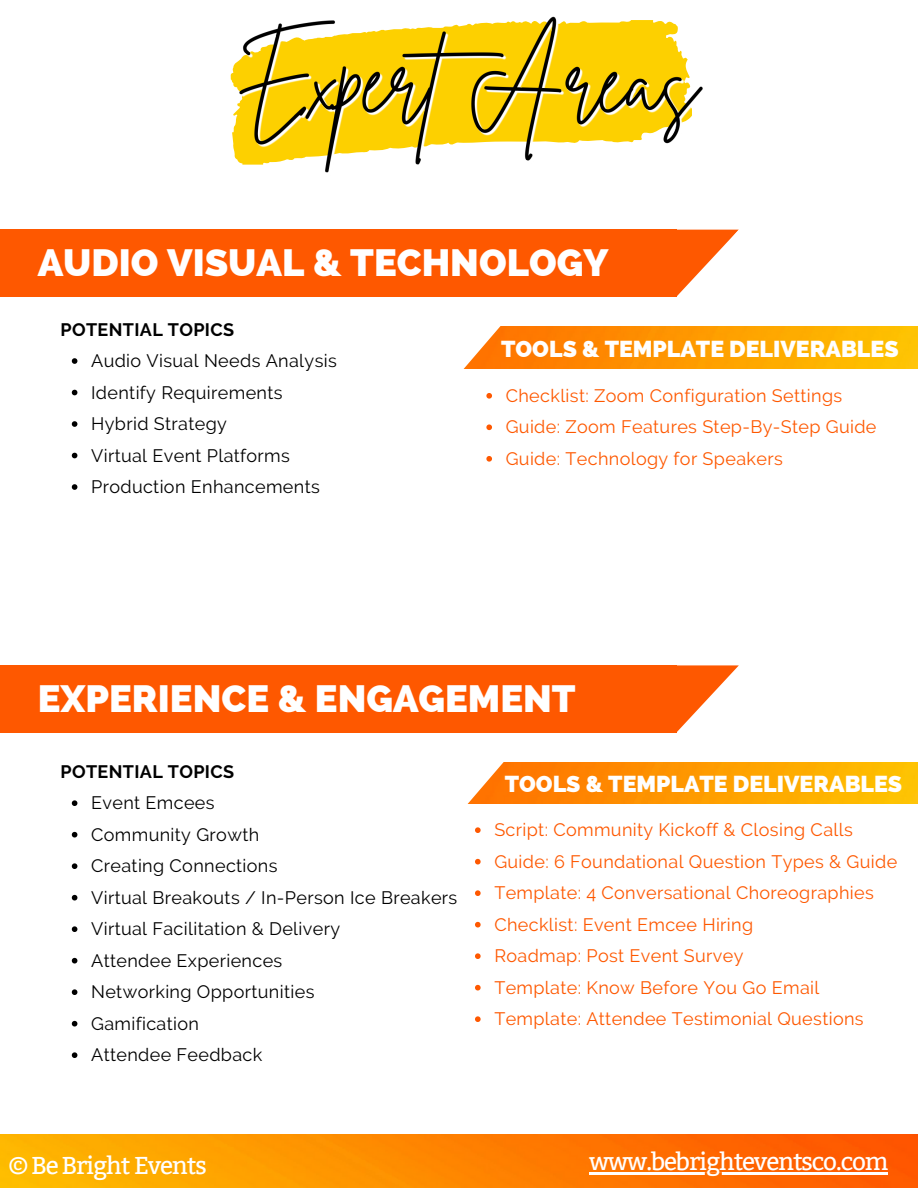
<style>
.page{position:relative;width:918px;height:1188px;background:#fff}
.page>*{position:absolute;margin:0;border:0;box-sizing:border-box;transform-origin:0 0}
.t1{font:800 38.1px "Raleway";color:#fff}
.t2{font:24.3px "Bitter";letter-spacing:-.05em;color:#fff}
.t3{font:800 23.1px "Raleway";color:#fff}
.t4{font:18px "Raleway";letter-spacing:.02em;color:#fe5800}
.t5{font:18px "Raleway";letter-spacing:.02em;color:#000}
.t6{font:700 18px "Raleway";letter-spacing:.02em;color:#000}
</style>
<div class="page">
<img style="left:0;top:1134px;width:918px;height:54px">
<div style="left:0;top:665px;width:677px;height:68px;background:#fe5800"></div>
<svg style="left:677px;top:665px;width:62px;height:67px"></svg>
<svg style="left:72px;top:800px;width:5px;height:6px"></svg>
<svg style="left:72px;top:832px;width:5px;height:6px"></svg>
<svg style="left:72px;top:863px;width:5px;height:6px"></svg>
<svg style="left:72px;top:895px;width:5px;height:6px"></svg>
<svg style="left:72px;top:926px;width:5px;height:6px"></svg>
<svg style="left:72px;top:958px;width:5px;height:6px"></svg>
<svg style="left:72px;top:989px;width:5px;height:6px"></svg>
<svg style="left:72px;top:1021px;width:5px;height:6px"></svg>
<svg style="left:72px;top:1052px;width:5px;height:6px"></svg>
<div style="left:0;top:230px;width:677px;height:67px;background:#fe5800"></div>
<svg style="left:676px;top:229px;width:63px;height:67px"></svg>
<svg style="left:72px;top:358px;width:5px;height:6px"></svg>
<svg style="left:72px;top:390px;width:5px;height:5px"></svg>
<svg style="left:72px;top:421px;width:5px;height:6px"></svg>
<svg style="left:72px;top:453px;width:5px;height:5px"></svg>
<svg style="left:72px;top:484px;width:5px;height:6px"></svg>
<img style="left:510px;top:762px;width:408px;height:42px">
<svg style="left:467px;top:762px;width:43px;height:42px"></svg>
<img style="left:506px;top:327px;width:412px;height:41px">
<svg style="left:463px;top:326px;width:43px;height:43px"></svg>
<img style="left:236px;top:16px;width:467px;height:157px">
<hr style="left:589px;top:1173px;width:299px;height:2px;background:#fff">
<svg style="left:475px;top:827px;width:6px;height:6px"></svg>
<svg style="left:475px;top:859px;width:6px;height:6px"></svg>
<svg style="left:475px;top:890px;width:6px;height:6px"></svg>
<svg style="left:475px;top:922px;width:6px;height:6px"></svg>
<svg style="left:475px;top:953px;width:6px;height:6px"></svg>
<svg style="left:475px;top:985px;width:6px;height:6px"></svg>
<svg style="left:475px;top:1016px;width:6px;height:6px"></svg>
<svg style="left:486px;top:393px;width:6px;height:6px"></svg>
<svg style="left:486px;top:424px;width:6px;height:6px"></svg>
<svg style="left:486px;top:456px;width:6px;height:6px"></svg>
<p class="t1" style="left:38px;top:240px;width:572px">AUDIO VISUAL &amp; TECHNOLOGY</p>
<p class="t6" style="left:61px;top:319px;width:175px">POTENTIAL TOPICS</p>
<p class="t5" style="left:91px;top:350px;width:247px">Audio Visual Needs Analysis</p>
<p class="t5" style="left:91px;top:382px;width:193px">Identify Requirements</p>
<p class="t5" style="left:91px;top:413px;width:137px">Hybrid Strategy</p>
<p class="t5" style="left:91px;top:445px;width:200px">Virtual Event Platforms</p>
<p class="t5" style="left:91px;top:476px;width:230px">Production Enhancements</p>
<p class="t3" style="left:501px;top:335px;width:399px">TOOLS &amp; TEMPLATE DELIVERABLES</p>
<p class="t4" style="left:506px;top:385px;width:338px">Checklist: Zoom Configuration Settings</p>
<p class="t4" style="left:506px;top:417px;width:372px">Guide: Zoom Features Step-By-Step Guide</p>
<p class="t4" style="left:506px;top:448px;width:279px">Guide: Technology for Speakers</p>
<p class="t1" style="left:38px;top:676px;width:540px">EXPERIENCE &amp; ENGAGEMENT</p>
<p class="t6" style="left:61px;top:761px;width:175px">POTENTIAL TOPICS</p>
<p class="t5" style="left:91px;top:792px;width:125px">Event Emcees</p>
<p class="t5" style="left:91px;top:824px;width:170px">Community Growth</p>
<p class="t5" style="left:91px;top:855px;width:188px">Creating Connections</p>
<p class="t5" style="left:91px;top:887px;width:368px">Virtual Breakouts / In-Person Ice Breakers</p>
<p class="t5" style="left:91px;top:918px;width:250px">Virtual Facilitation &amp; Delivery</p>
<p class="t5" style="left:91px;top:950px;width:193px">Attendee Experiences</p>
<p class="t5" style="left:91px;top:981px;width:225px">Networking Opportunities</p>
<p class="t5" style="left:91px;top:1013px;width:109px">Gamification</p>
<p class="t5" style="left:91px;top:1044px;width:173px">Attendee Feedback</p>
<p class="t3" style="left:505px;top:771px;width:399px">TOOLS &amp; TEMPLATE DELIVERABLES</p>
<p class="t4" style="left:494px;top:819px;width:360px">Script: Community Kickoff &amp; Closing Calls</p>
<p class="t4" style="left:494px;top:851px;width:405px">Guide: 6 Foundational Question Types &amp; Guide</p>
<p class="t4" style="left:494px;top:882px;width:381px">Template: 4 Conversational Choreographies</p>
<p class="t4" style="left:494px;top:914px;width:260px">Checklist: Event Emcee Hiring</p>
<p class="t4" style="left:494px;top:945px;width:251px">Roadmap: Post Event Survey</p>
<p class="t4" style="left:494px;top:977px;width:327px">Template: Know Before You Go Email</p>
<p class="t4" style="left:494px;top:1008px;width:371px">Template: Attendee Testimonial Questions</p>
<p class="t2" style="left:8px;top:1151px;width:200px">© Be Bright Events</p>
<p class="t2" style="left:589px;top:1148px;width:301px">www.bebrighteventsco.com</p>
</div>
